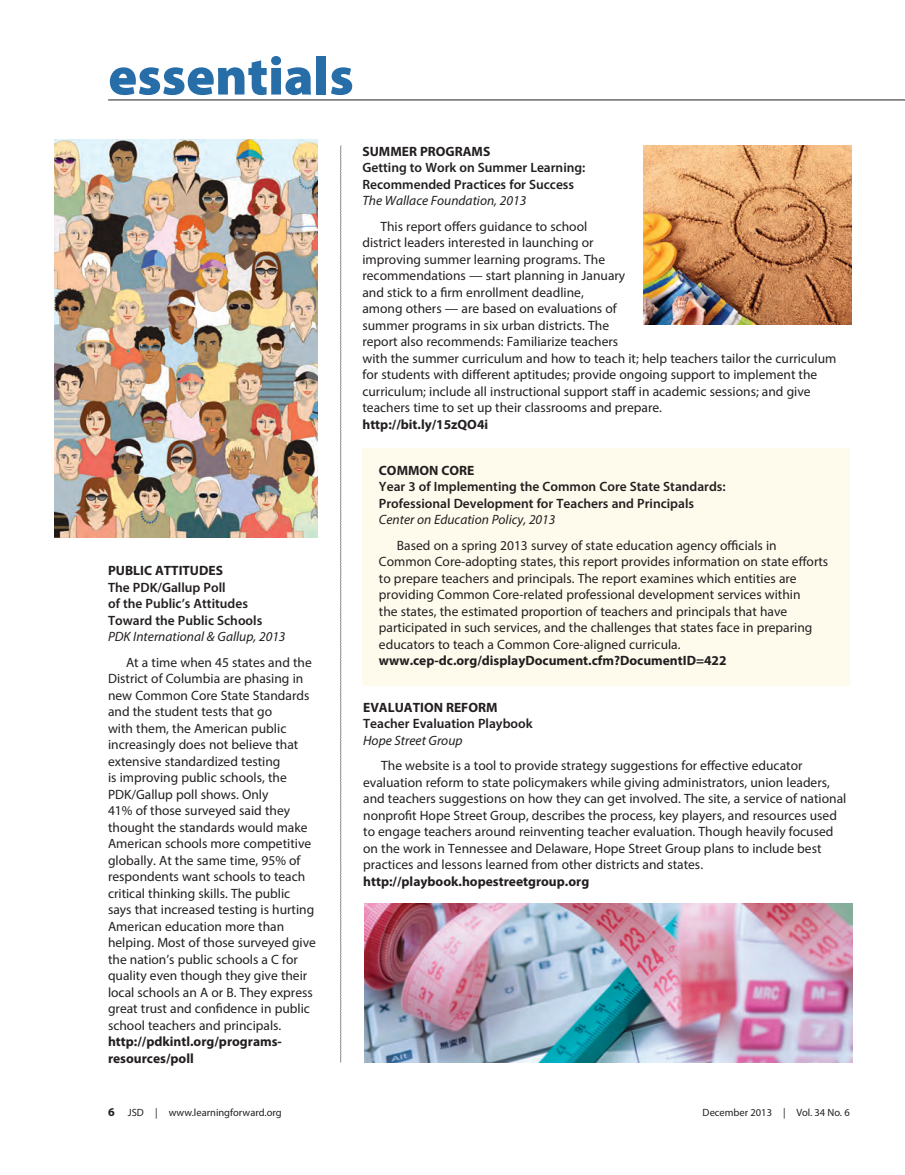
<style>
.page{position:relative;width:905px;height:1175px;background:#fff}
.page>*{position:absolute;margin:0;border:0;box-sizing:border-box;transform-origin:0 0}
.t1{font:900 54px "Myriad Pro";color:#276ea9}
.box{font:13.5px/16.5px "Myriad Pro";color:#231f20}
.box-2{font:600 13.5px/16.5px "Myriad Pro";color:#231f20}
.box-3{font:700 13.5px/16.5px "Myriad Pro";color:#231f20}
.box-4{font:italic 13.5px "Myriad Pro";color:#231f20}
.t2{font:10.5px "Myriad Pro";color:#231f20}
.s1{font-weight:700;font-size:12px}
</style>
<div class="page">
<hr style="left:108px;top:100px;width:796px;height:1px;background:#231f20">
<svg style="left:340px;top:145px;width:1px;height:917px"></svg>
<div style="left:362px;top:448px;width:488px;height:237px;background:#fefbed"></div>
<img style="left:54px;top:140px;width:263px;height:397px">
<img style="left:364px;top:903px;width:488px;height:159px">
<img style="left:643px;top:145px;width:208px;height:179px">
<p class="t1" style="left:108px;top:40px;width:247px">essentials</p>
<p class="box-3" style="left:108px;top:562px;width:116px">PUBLIC ATTITUDES</p>
<p class="box-2" style="left:108px;top:578px;width:156px">The PDK/Gallup Poll<br>of the Public’s Attitudes<br>Toward the Public Schools</p>
<p class="box-4" style="left:108px;top:628px;width:179px">PDK International &amp; Gallup, 2013</p>
<p class="box" style="left:108px;top:653px;width:209px;text-indent:18px">At a time when 45 states and the District of Columbia are phasing in new Common Core State Standards and the student tests that go<br>with them, the American public increasingly does not believe that extensive standardized testing<br>is improving public schools, the PDK/Gallup poll shows. Only<br>41% of those surveyed said they thought the standards would make American schools more competitive globally. At the same time, 95% of respondents want schools to teach critical thinking skills. The public says that increased testing is hurting American education more than helping. Most of those surveyed give the nation’s public schools a C for quality even though they give their local schools an A or B. They express great trust and confidence in public school teachers and principals.</p>
<p class="box-3" style="left:108px;top:1033px;width:175px">http://pdkintl.org/programs&shy;resources/poll</p>
<p class="box-3" style="left:362px;top:142px;width:129px">SUMMER PROGRAMS</p>
<p class="box-2" style="left:362px;top:159px;width:224px">Getting to Work on Summer Learning:<br>Recommended Practices for Success</p>
<p class="box-4" style="left:362px;top:192px;width:165px">The Wallace Foundation, 2013</p>
<p class="box" style="left:362px;top:217px;width:475px;text-indent:18px">This report offers guidance to school<br>district leaders interested in launching or<br>improving summer learning programs. The<br>recommendations — start planning in January<br>and stick to a firm enrollment deadline,<br>among others — are based on evaluations of<br>summer programs in six urban districts. The<br>report also recommends: Familiarize teachers<br>with the summer curriculum and how to teach it; help teachers tailor the curriculum for students with different aptitudes; provide ongoing support to implement the curriculum; include all instructional support staff in academic sessions; and give teachers time to set up their classrooms and prepare.</p>
<p class="box-3" style="left:362px;top:415px;width:127px">http://bit.ly/15zQO4i</p>
<p class="box-3" style="left:379px;top:461px;width:97px">COMMON CORE</p>
<p class="box-2" style="left:379px;top:478px;width:348px">Year 3 of Implementing the Common Core State Standards:<br>Professional Development for Teachers and Principals</p>
<p class="box-4" style="left:379px;top:511px;width:178px">Center on Education Policy, 2013</p>
<p class="box" style="left:379px;top:536px;width:451px;text-indent:18px">Based on a spring 2013 survey of state education agency officials in Common Core-adopting states, this report provides information on state efforts to prepare teachers and principals. The report examines which entities are providing Common Core-related professional development services within<br>the states, the estimated proportion of teachers and principals that have participated in such services, and the challenges that states face in preparing educators to teach a Common Core-aligned curricula.</p>
<p class="box-3" style="left:379px;top:652px;width:349px">www.cep-dc.org/displayDocument.cfm?DocumentID=422</p>
<p class="box-3" style="left:363px;top:698px;width:136px">EVALUATION REFORM</p>
<p class="box-2" style="left:363px;top:715px;width:171px">Teacher Evaluation Playbook</p>
<p class="box-4" style="left:363px;top:732px;width:101px">Hope Street Group</p>
<p class="box" style="left:363px;top:757px;width:484px;text-indent:18px">The website is a tool to provide strategy suggestions for effective educator evaluation reform to state policymakers while giving administrators, union leaders, and teachers suggestions on how they can get involved. The site, a service of national nonprofit Hope Street Group, describes the process, key players, and resources used to engage teachers around reinventing teacher evaluation. Though heavily focused on the work in Tennessee and Delaware, Hope Street Group plans to include best practices and lessons learned from other districts and states.</p>
<p class="box-3" style="left:363px;top:872px;width:227px">http://playbook.hopestreetgroup.org</p>
<p class="t2" style="left:108px;top:1106px;width:175px"><span class="s1">6</span> JSD | www.learningforward.org</p>
<p class="t2" style="left:702px;top:1106px;width:149px">December 2013 | Vol. 34 No. 6</p>
</div>
